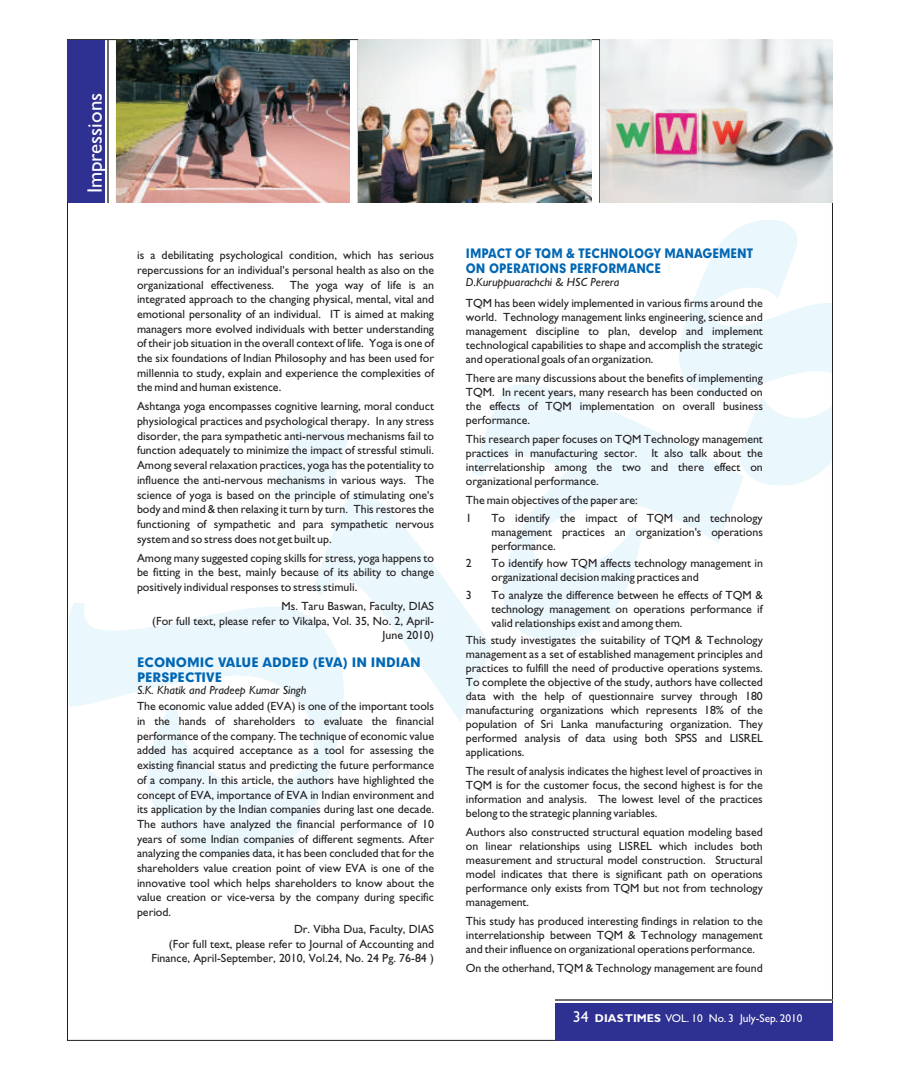
<style>
.page{position:relative;width:900px;height:1080px;background:#fff}
.page>*{position:absolute;margin:0;border:0;box-sizing:border-box;transform-origin:0 0}
.t1{font:20.88px "Gill Sans";color:#fff}
.t2{font:900 12.5px/15px "Geometrix";color:#0166b3;scale:.9 1}
.t3{font:900 12.5px/15px "Geometrix";color:#0166b3}
.t4{font:11.88px/14.8px "Gill Sans";color:#231f20;text-align:justify}
.t5{font:italic 11.88px "Gill Sans";color:#231f20}
.t6{font:11.38px "Gill Sans";color:#fff}
.s1{font-size:15.75px}
.s2{font-weight:700}
</style>
<div class="page">
<svg style="left:69px;top:220px;width:762px;height:638px"></svg>
<div style="left:68px;top:40px;width:37px;height:162px;background:#2e3092"></div>
<hr style="left:108px;top:40px;width:1px;height:163px;background:#6c6d70">
<hr style="left:555px;top:999px;width:278px;height:1px;background:#6c6d70">
<div style="left:555px;top:1003px;width:277px;height:37px;background:#2e3092"></div>
<img style="left:117px;top:40px;width:232px;height:162px">
<img style="left:359px;top:40px;width:232px;height:162px">
<img style="left:600px;top:40px;width:232px;height:162px">
<h1 class="t1" style="left:87px;top:193px;width:102px;rotate:-90deg">Impressions</h1>
<p class="t4" style="left:137px;top:249px;width:299px">is a debilitating psychological condition, which has serious repercussions for an individual's personal health as also on the organizational effectiveness.</p>
<p class="t4" style="left:137px;top:278px;width:299px;text-indent:153px">The yoga way of life is an integrated approach to the changing physical, mental, vital and emotional personality of an individual. IT is aimed at making managers more evolved individuals with better understanding of their job situation in the overall context of life. Yoga is one of the six foundations of Indian Philosophy and has been used for millennia to study, explain and experience the complexities of the mind and human existence.</p>
<p class="t4" style="left:137px;top:400px;width:299px">Ashtanga yoga encompasses cognitive learning, moral conduct physiological practices and psychological therapy. In any stress disorder, the para sympathetic anti-nervous mechanisms fail to function adequately to minimize the impact of stressful stimuli.<br>Among several relaxation practices, yoga has the potentiality to influence the anti-nervous mechanisms in various ways. The science of yoga is based on the principle of stimulating one's body and mind &amp; then relaxing it turn by turn. This restores the functioning of sympathetic and para sympathetic nervous system and so stress does not get built up.</p>
<p class="t4" style="left:137px;top:551px;width:299px">Among many suggested coping skills for stress, yoga happens to be fitting in the best, mainly because of its ability to change positively individual responses to stress stimuli.</p>
<p class="t4" style="left:152px;top:600px;width:283px;text-align:right">Ms. Taru Baswan, Faculty, DIAS<br>(For full text, please refer to Vikalpa, Vol. 35, No. 2, April-<br>June 2010)</p>
<p class="t3" style="left:137px;top:656px;width:285px">ECONOMIC VALUE ADDED (EVA) IN INDIAN<br>PERSPECTIVE</p>
<p class="t5" style="left:137px;top:686px;width:171px">S.K. Khatik and Pradeep Kumar Singh</p>
<p class="t4" style="left:137px;top:700px;width:299px">The economic value added (EVA) is one of the important tools in the hands of shareholders to evaluate the financial performance of the company. The technique of economic value added has acquired acceptance as a tool for assessing the existing financial status and predicting the future performance of a company. In this article, the authors have highlighted the concept of EVA, importance of EVA in Indian environment and its application by the Indian companies during last one decade.<br>The authors have analyzed the financial performance of 10 years of some Indian companies of different segments. After analyzing the companies data, it has been concluded that for the shareholders value creation point of view EVA is one of the innovative tool which helps shareholders to know about the value creation or vice-versa by the company during specific period.</p>
<p class="t4" style="left:151px;top:923px;width:284px;text-align:right">Dr. Vibha Dua, Faculty, DIAS<br>(For full text, please refer to Journal of Accounting and<br>Finance, April-September, 2010, Vol.24, No. 24 Pg. 76-84 )</p>
<p class="t2" style="left:466px;top:247px;width:321px">IMPACT OF TQM &amp; TECHNOLOGY MANAGEMENT<br>ON OPERATIONS PERFORMANCE</p>
<p class="t5" style="left:466px;top:278px;width:155px">D.Kuruppuarachchi &amp; HSC Perera</p>
<p class="t4" style="left:466px;top:298px;width:299px;line-height:14px">TQM has been widely implemented in various firms around the world. Technology management links engineering, science and management discipline to plan, develop and implement technological capabilities to shape and accomplish the strategic and operational goals of an organization.</p>
<p class="t4" style="left:466px;top:373px;width:299px;line-height:14px">There are many discussions about the benefits of implementing TQM. In recent years, many research has been conducted on the effects of TQM implementation on overall business performance.</p>
<p class="t4" style="left:466px;top:434px;width:299px;line-height:14px">This research paper focuses on TQM Technology management practices in manufacturing sector. It also talk about the interrelationship among the two and there effect on organizational performance.</p>
<p class="t4" style="left:466px;top:493px;width:173px;line-height:17.5px">The main objectives of the paper are:<br>1</p>
<p class="t4" style="left:491px;top:512px;width:273px;line-height:14px">To identify the impact of TQM and technology management practices an organization's operations performance.</p>
<p class="t4" style="left:466px;top:557px;width:7px">2</p>
<p class="t4" style="left:491px;top:557px;width:273px;line-height:14px">To identify how TQM affects technology management in organizational decision making practices and</p>
<p class="t4" style="left:466px;top:589px;width:7px">3</p>
<p class="t4" style="left:491px;top:589px;width:273px;line-height:14px">To analyze the difference between he effects of TQM &amp; technology management on operations performance if valid relationships exist and among them.</p>
<p class="t4" style="left:466px;top:634px;width:299px;line-height:14px">This study investigates the suitability of TQM &amp; Technology management as a set of established management principles and practices to fulfill the need of productive operations systems.<br>To complete the objective of the study, authors have collected data with the help of questionnaire survey through 180 manufacturing organizations which represents 18% of the population of Sri Lanka manufacturing organization. They performed analysis of data using both SPSS and LISREL applications.</p>
<p class="t4" style="left:466px;top:765px;width:299px;line-height:14px">The result of analysis indicates the highest level of proactives in TQM is for the customer focus, the second highest is for the information and analysis. The lowest level of the practices belong to the strategic planning variables.</p>
<p class="t4" style="left:466px;top:826px;width:299px;line-height:14px">Authors also constructed structural equation modeling based on linear relationships using LISREL which includes both measurement and structural model construction. Structural model indicates that there is significant path on operations performance only exists from TQM but not from technology management.</p>
<p class="t4" style="left:466px;top:915px;width:299px;line-height:14px">This study has produced interesting findings in relation to the interrelationship between TQM &amp; Technology management and their influence on organizational operations performance.</p>
<p class="t4" style="left:466px;top:962px;width:298px">On the otherhand, TQM &amp; Technology management are found</p>
<p class="t6" style="left:573px;top:1015px;width:231px"><span class="s1">34</span> <span class="s2">DIAS TIMES</span> VOL. 10 No. 3 July-Sep. 2010</p>
</div>
